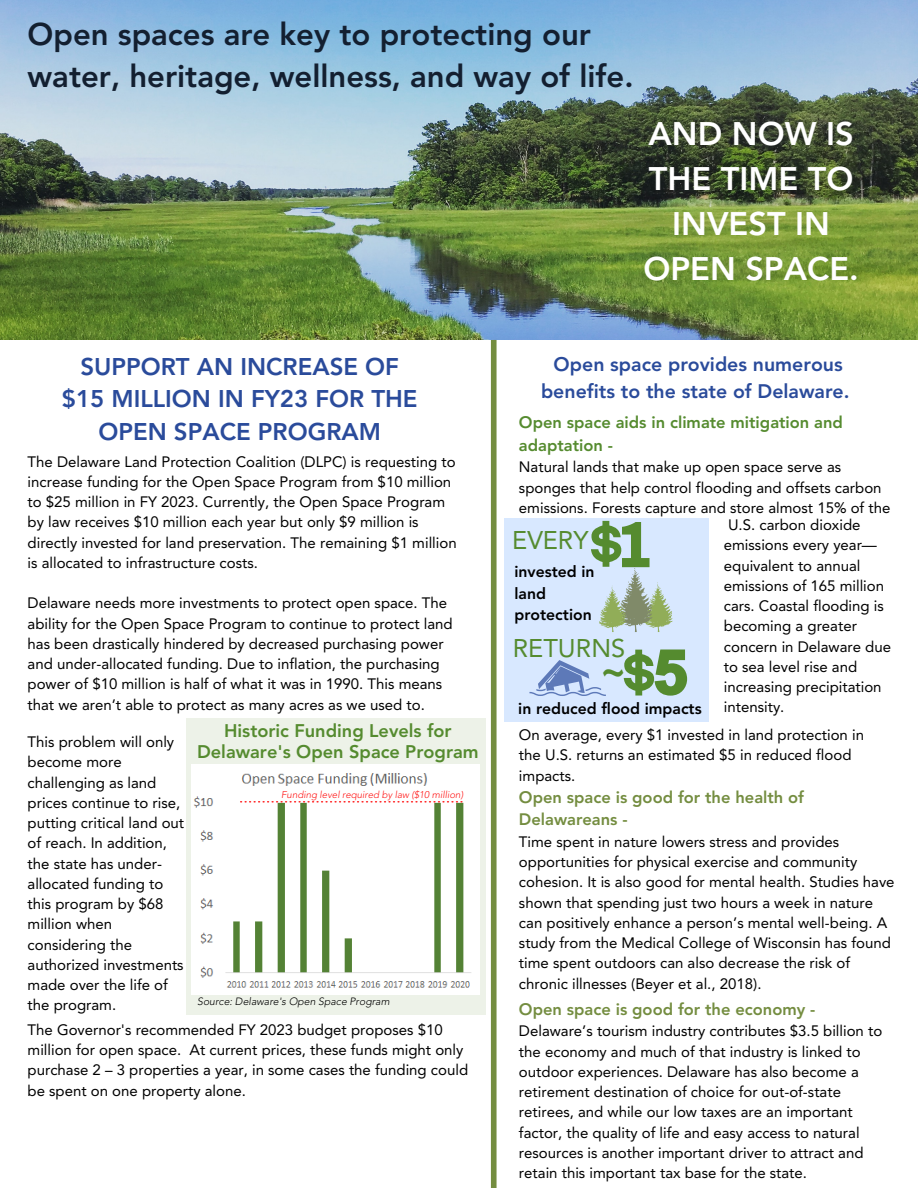
<style>
.page{position:relative;width:918px;height:1188px;background:#fff}
.page>*{position:absolute;margin:0;border:0;box-sizing:border-box;transform-origin:0 0}
.t1{font:800 43.5px "Avenir LT Std";color:#558b2f}
.t2{font:800 32.4px/45.2px "Avenir LT Std";color:#fff;text-align:center}
.t3{font:800 31.05px/42.8px "Avenir LT Std";color:#131f30}
.t4{font:25.35px "Avenir LT Std";color:#558b2f}
.t5{font:800 24px "Avenir LT Std";color:#2a4b9b}
.t6{font:800 19.5px/27px "Avenir LT Std";color:#2a4b9b;text-align:center}
.t7{font:800 18.15px/21.1px "Avenir LT Std";color:#558b2f;text-align:center}
.t8{font:800 16.5px/22.5px "Avenir LT Std";color:#748d40}
.t9{font:800 16.5px/22.5px "Avenir LT Std";color:#558b2f}
.t10{font:800 15.75px/21.3px "Avenir LT Std";color:#000}
.t11{font:15px/20.2px "Avenir LT Std";color:#000}
.t12{font:italic 300 10.5px "Avenir LT Std";color:#000}
.t13{font:italic 300 9.75px "Avenir LT Std";color:#ff1616}
</style>
<div class="page">
<img style="left:0;top:0;width:918px;height:340px">
<div style="left:491px;top:340px;width:6px;height:848px;background:#748d40"></div>
<div style="left:186px;top:718px;width:300px;height:297px;background:#edf2e8"></div>
<img style="left:192px;top:764px;width:288px;height:231px">
<svg style="left:240px;top:801px;width:223px;height:2px"></svg>
<div style="left:504px;top:518px;width:205px;height:204px;background:#d8e8ff"></div>
<svg style="left:591px;top:521px;width:82px;height:111px"></svg>
<svg style="left:624px;top:650px;width:63px;height:46px"></svg>
<svg style="left:529px;top:660px;width:77px;height:36px"></svg>
<p class="t3" style="left:28px;top:15px;width:607px">Open spaces are key to protecting our water, heritage, wellness, and way of life.</p>
<p class="t2" style="left:643px;top:114px;width:217px">AND NOW IS<br>THE TIME TO<br>INVEST IN<br>OPEN SPACE.</p>
<p class="t5" style="left:80px;top:356px;width:320px">SUPPORT AN INCREASE OF</p>
<p class="t5" style="left:62px;top:389px;width:357px">$15 MILLION IN FY23 FOR THE</p>
<p class="t5" style="left:98px;top:422px;width:284px">OPEN SPACE PROGRAM</p>
<p class="t11" style="left:28px;top:453px;width:431px">The Delaware Land Protection Coalition (DLPC) is requesting to increase funding for the Open Space Program from $10 million to $25 million in FY 2023. Currently, the Open Space Program by law receives $10 million each year but only $9 million is directly invested for land preservation. The remaining $1 million is allocated to infrastructure costs.</p>
<p class="t11" style="left:28px;top:594px;width:427px">Delaware needs more investments to protect open space. The ability for the Open Space Program to continue to protect land has been drastically hindered by decreased purchasing power and under-allocated funding. Due to inflation, the purchasing power of $10 million is half of what it was in 1990. This means that we aren’t able to protect as many acres as we used to.</p>
<p class="t7" style="left:197px;top:721px;width:283px">Historic Funding Levels for<br>Delaware's Open Space Program</p>
<p class="t11" style="left:28px;top:733px;width:158px">This problem will only become more challenging as land prices continue to rise, putting critical land out of reach. In addition, the state has under&shy;allocated funding to this program by $68 million when considering the authorized investments made over the life of the program.</p>
<p class="t11" style="left:28px;top:1021px;width:442px">The Governor's recommended FY 2023 budget proposes $10 million for open space. At current prices, these funds might only purchase 2 – 3 properties a year, in some cases the funding could be spent on one property alone.</p>
<p class="t13" style="left:281px;top:791px;width:184px">Funding level required by law ($10 million)</p>
<p class="t12" style="left:197px;top:997px;width:194px">Source: Delaware's Open Space Program</p>
<p class="t6" style="left:541px;top:352px;width:310px">Open space provides numerous benefits to the state of Delaware.</p>
<p class="t9" style="left:519px;top:413px;width:326px">Open space aids in climate mitigation and adaptation -</p>
<p class="t11" style="left:519px;top:458px;width:373px">Natural lands that make up open space serve as sponges that help control flooding and offsets carbon emissions. Forests capture and store almost 15% of the</p>
<p class="t11" style="left:724px;top:516px;width:169px">U.S. carbon dioxide emissions every year— equivalent to annual emissions of 165 million cars. Coastal flooding is becoming a greater concern in Delaware due to sea level rise and increasing precipitation intensity.</p>
<p class="t11" style="left:519px;top:726px;width:347px">On average, every $1 invested in land protection in the U.S. returns an estimated $5 in reduced flood impacts.</p>
<p class="t4" style="left:512px;top:530px;width:78px">EVERY</p>
<p class="t10" style="left:514px;top:563px;width:82px">invested in land protection</p>
<p class="t4" style="left:513px;top:638px;width:114px">RETURNS</p>
<p class="t1" style="left:599px;top:653px;width:30px">~</p>
<p class="t10" style="left:518px;top:700px;width:185px">in reduced flood impacts</p>
<p class="t8" style="left:519px;top:787px;width:287px">Open space is good for the health of<br>Delawareans -</p>
<p class="t11" style="left:519px;top:833px;width:377px">Time spent in nature lowers stress and provides opportunities for physical exercise and community cohesion. It is also good for mental health. Studies have shown that spending just two hours a week in nature can positively enhance a person’s mental well-being. A study from the Medical College of Wisconsin has found time spent outdoors can also decrease the risk of chronic illnesses (Beyer et al., 2018).</p>
<p class="t8" style="left:519px;top:1000px;width:298px">Open space is good for the economy -</p>
<p class="t11" style="left:519px;top:1022px;width:365px">Delaware’s tourism industry contributes $3.5 billion to the economy and much of that industry is linked to outdoor experiences. Delaware has also become a retirement destination of choice for out-of-state retirees, and while our low taxes are an important factor, the quality of life and easy access to natural resources is another important driver to attract and retain this important tax base for the state.</p>
</div>
